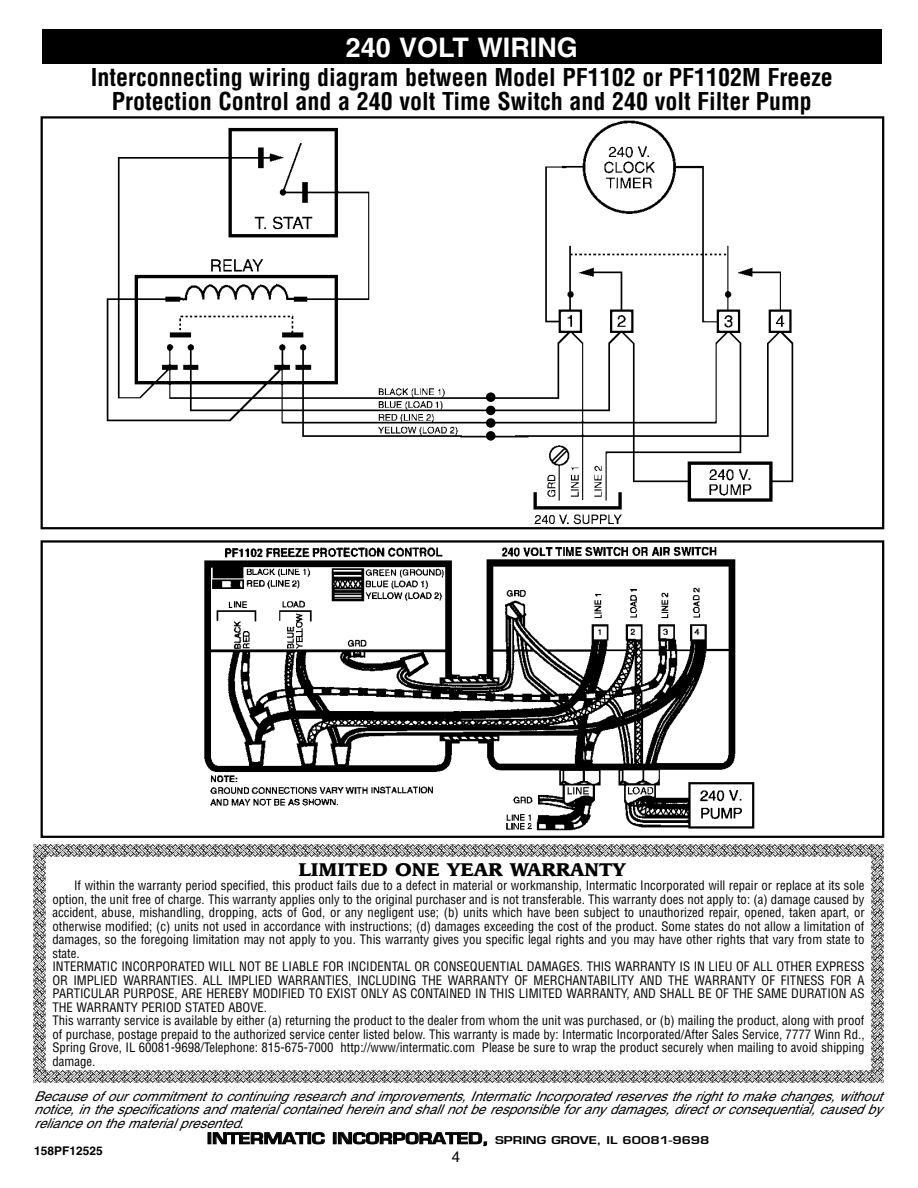
<style>
.page{position:relative;width:918px;height:1188px;background:#fff}
.page>*{position:absolute;margin:0;border:0;box-sizing:border-box;transform-origin:0 0}
.t1{font:700 27px "Helvetica";color:#fff}
.t2{font:700 condensed 24px/24px "Helvetica";color:#000;text-align:center}
.t3{font:900 18px "Leawood";color:#000}
.t4{font:15px "Helvetica";color:#000}
.t5{font:italic 13.5px/13.5px "Helvetica";color:#000;text-align:justify}
.t6{font:condensed 12.75px/13.5px "Helvetica";color:#000}
.t7{font:700 12px "Helvetica";color:#000}
.t8{font:600 10.5px "Eurostile";color:#000;scale:1.25 1}
.s1{font-style:normal}
.s2{font-size:15px}
</style>
<div class="page">
<img style="left:77px;top:120px;width:794px;height:410px">
<img style="left:204px;top:547px;width:551px;height:284px">
<div style="left:42px;top:29px;width:840px;height:34px;background:#000"></div>
<div style="left:41px;top:116px;width:843px;height:413px;border:2px solid #000"></div>
<div style="left:41px;top:540px;width:843px;height:298px;border:2px solid #000"></div>
<div style="left:486px;top:392px;width:10px;height:10px;background:#000;border-radius:50%"></div>
<div style="left:486px;top:406px;width:10px;height:9px;background:#000;border-radius:50%"></div>
<div style="left:486px;top:418px;width:10px;height:10px;background:#000;border-radius:50%"></div>
<div style="left:486px;top:431px;width:10px;height:10px;background:#000;border-radius:50%"></div>
<svg style="left:34px;top:844px;width:849px;height:239px"></svg>
<h1 class="t1" style="left:346px;top:37px;width:234px">240 VOLT WIRING</h1>
<h2 class="t2" style="left:91px;top:65px;width:744px">Interconnecting wiring diagram between Model PF1102 or PF1102M Freeze<br>Protection Control and a 240 volt Time Switch and 240 volt Filter Pump</h2>
<h3 class="t3" style="left:298px;top:861px;width:329px">LIMITED ONE YEAR WARRANTY</h3>
<p class="t6" style="left:52px;top:879px;width:814px;text-indent:22px">If within the warranty period specified, this product fails due to a defect in material or workmanship, Intermatic Incorporated will repair or replace at its sole option, the unit free of charge. This warranty applies only to the original purchaser and is not transferable. This warranty does not apply to: (a) damage caused by accident, abuse, mishandling, dropping, acts of God, or any negligent use; (b) units which have been subject to unauthorized repair, opened, taken apart, or otherwise modified; (c) units not used in accordance with instructions; (d) damages exceeding the cost of the product. Some states do not allow a limitation of damages, so the foregoing limitation may not apply to you. This warranty gives you specific legal rights and you may have other rights that vary from state to state.<br>INTERMATIC INCORPORATED WILL NOT BE LIABLE FOR INCIDENTAL OR CONSEQUENTIAL DAMAGES. THIS WARRANTY IS IN LIEU OF ALL OTHER EXPRESS OR IMPLIED WARRANTIES. ALL IMPLIED WARRANTIES, INCLUDING THE WARRANTY OF MERCHANTABILITY AND THE WARRANTY OF FITNESS FOR A PARTICULAR PURPOSE, ARE HEREBY MODIFIED TO EXIST ONLY AS CONTAINED IN THIS LIMITED WARRANTY, AND SHALL BE OF THE SAME DURATION AS THE WARRANTY PERIOD STATED ABOVE.<br>This warranty service is available by either (a) returning the product to the dealer from whom the unit was purchased, or (b) mailing the product, along with proof of purchase, postage prepaid to the authorized service center listed below. This warranty is made by: Intermatic Incorporated/After Sales Service, 7777 Winn Rd., Spring Grove, IL 60081-9698/Telephone: 815-675-7000 http://www/intermatic.com Please be sure to wrap the product securely when mailing to avoid shipping damage.</p>
<p class="t5" style="left:34px;top:1090px;width:849px">Because of our commitment to continuing research and improvements, Intermatic Incorporated reserves the right to make changes, without notice, in the specifications and material contained herein and shall not be responsible for any damages, direct or consequential, caused by reliance on the material presented<span class="s1">.</span></p>
<p class="t8" style="left:207px;top:1136px;width:404px"><span class="s2">INTERMATIC INCORPORATED,</span> SPRING GROVE, IL 60081-9698</p>
<p class="t7" style="left:34px;top:1146px;width:70px">158PF12525</p>
<p class="t4" style="left:452px;top:1152px;width:10px">4</p>
</div>
